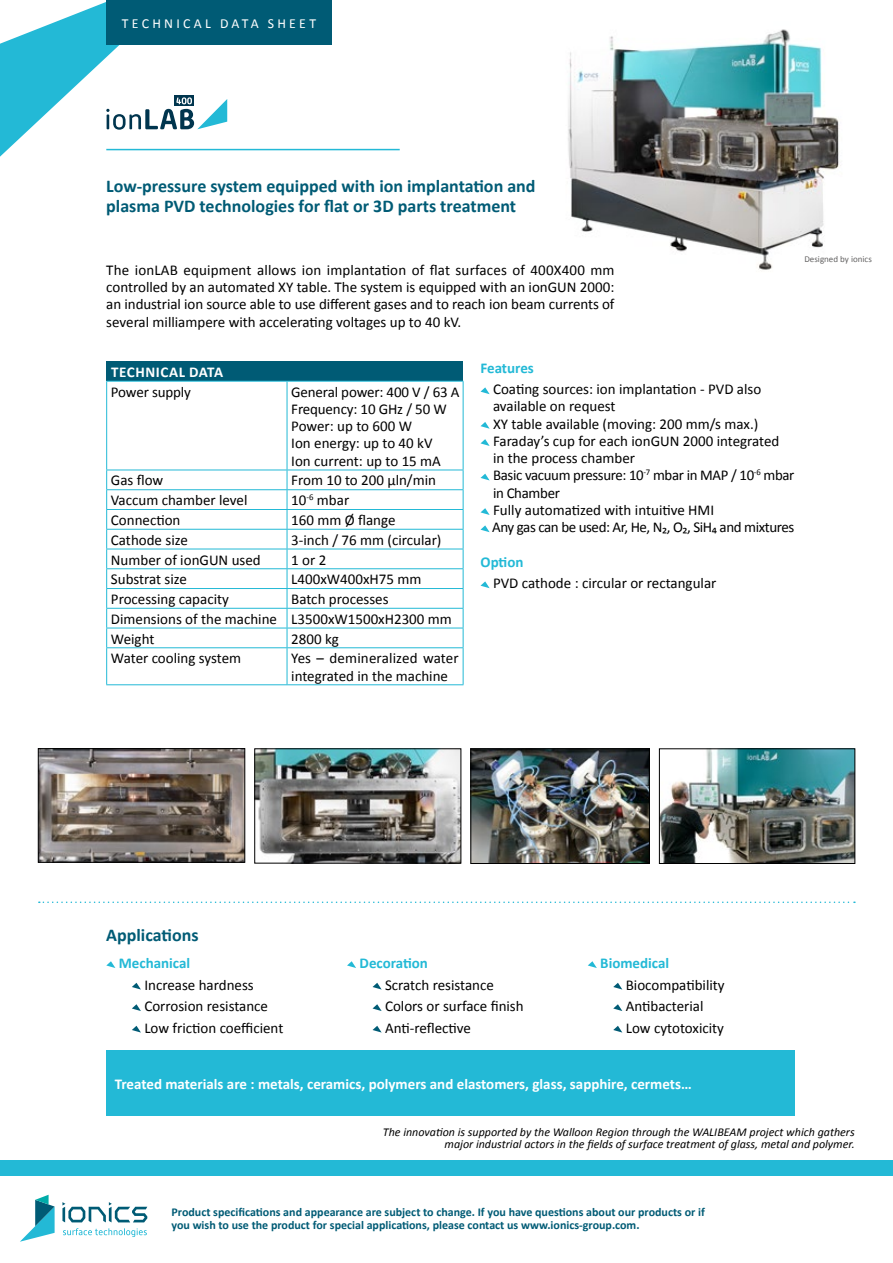
<style>
.page{position:relative;width:893px;height:1263px;background:#fff}
.page>*{position:absolute;margin:0;border:0;box-sizing:border-box;transform-origin:0 0}
.t1{font:700 18px/19.8px "Calibri";color:#005b75}
.t2{font:15px/17.2px "Calibri";color:#000}
.t3{font:700 15px "Calibri";color:#fff}
.t4{font:700 15px "Calibri";color:#23b9d6}
.t5{font:700 15px "Calibri";letter-spacing:.04em;color:#fff}
.t6{font:13.8px "Calibri";letter-spacing:.24em;color:#fff}
.t7{font:700 12px/13.2px "Calibri";color:#005b75}
.t8{font:italic 12px/12px "Calibri";color:#000;text-align:right}
.t9{font:9px "Calibri";color:#646363}
</style>
<div class="page">
<div style="left:0;top:1160px;width:893px;height:16px;background:#23b9d6"></div>
<img style="left:568px;top:29px;width:273px;height:241px">
<img style="left:40px;top:750px;width:203px;height:110px">
<div style="left:38px;top:748px;width:207px;height:114px;border:1px solid #000"></div>
<img style="left:257px;top:750px;width:202px;height:111px">
<div style="left:255px;top:748px;width:206px;height:115px;border:1px solid #000"></div>
<img style="left:473px;top:751px;width:175px;height:111px">
<div style="left:471px;top:749px;width:179px;height:115px;border:1px solid #000"></div>
<img style="left:661px;top:751px;width:192px;height:111px">
<div style="left:659px;top:749px;width:196px;height:115px;border:1px solid #000"></div>
<svg style="left:106px;top:961px;width:9px;height:7px"></svg>
<svg style="left:132px;top:983px;width:9px;height:6px"></svg>
<svg style="left:132px;top:1004px;width:9px;height:7px"></svg>
<svg style="left:132px;top:1026px;width:9px;height:6px"></svg>
<svg style="left:347px;top:961px;width:9px;height:7px"></svg>
<svg style="left:373px;top:983px;width:9px;height:6px"></svg>
<svg style="left:373px;top:1004px;width:9px;height:7px"></svg>
<svg style="left:373px;top:1026px;width:9px;height:6px"></svg>
<svg style="left:588px;top:961px;width:9px;height:7px"></svg>
<svg style="left:613px;top:983px;width:9px;height:6px"></svg>
<svg style="left:613px;top:1004px;width:9px;height:7px"></svg>
<svg style="left:613px;top:1026px;width:9px;height:6px"></svg>
<hr style="left:106px;top:149px;width:294px;height:1px;background:#23b9d6">
<div style="left:106px;top:1050px;width:688px;height:65px;background:#23b9d6"></div>
<div style="left:106px;top:0;width:226px;height:45px;background:#005b75"></div>
<div style="left:107px;top:361px;width:356px;height:20px;background:#005b75"></div>
<svg style="left:107px;top:382px;width:356px;height:302px"></svg>
<hr style="left:106px;top:381px;width:181px;height:1px;background:#23b9d6">
<hr style="left:106px;top:382px;width:1px;height:88px;background:#23b9d6">
<hr style="left:287px;top:381px;width:176px;height:1px;background:#23b9d6">
<hr style="left:287px;top:382px;width:1px;height:88px;background:#23b9d6">
<hr style="left:463px;top:382px;width:1px;height:88px;background:#23b9d6">
<hr style="left:106px;top:470px;width:181px;height:1px;background:#23b9d6">
<hr style="left:287px;top:470px;width:176px;height:1px;background:#23b9d6">
<hr style="left:106px;top:489px;width:181px;height:1px;background:#23b9d6">
<hr style="left:287px;top:489px;width:176px;height:1px;background:#23b9d6">
<hr style="left:106px;top:509px;width:181px;height:1px;background:#23b9d6">
<hr style="left:287px;top:509px;width:176px;height:1px;background:#23b9d6">
<hr style="left:106px;top:529px;width:181px;height:1px;background:#23b9d6">
<hr style="left:287px;top:529px;width:176px;height:1px;background:#23b9d6">
<hr style="left:106px;top:549px;width:181px;height:1px;background:#23b9d6">
<hr style="left:287px;top:549px;width:176px;height:1px;background:#23b9d6">
<hr style="left:106px;top:568px;width:181px;height:1px;background:#23b9d6">
<hr style="left:287px;top:568px;width:176px;height:1px;background:#23b9d6">
<hr style="left:106px;top:588px;width:181px;height:1px;background:#23b9d6">
<hr style="left:287px;top:588px;width:176px;height:1px;background:#23b9d6">
<hr style="left:106px;top:608px;width:181px;height:1px;background:#23b9d6">
<hr style="left:287px;top:608px;width:176px;height:1px;background:#23b9d6">
<hr style="left:106px;top:628px;width:181px;height:1px;background:#23b9d6">
<svg style="left:106px;top:470px;width:1px;height:177px"></svg>
<hr style="left:287px;top:628px;width:176px;height:1px;background:#23b9d6">
<svg style="left:287px;top:470px;width:1px;height:177px"></svg>
<svg style="left:463px;top:470px;width:1px;height:177px"></svg>
<hr style="left:106px;top:647px;width:181px;height:1px;background:#23b9d6">
<hr style="left:106px;top:648px;width:1px;height:36px;background:#23b9d6">
<hr style="left:287px;top:647px;width:176px;height:1px;background:#23b9d6">
<hr style="left:287px;top:648px;width:1px;height:36px;background:#23b9d6">
<hr style="left:463px;top:648px;width:1px;height:36px;background:#23b9d6">
<hr style="left:106px;top:684px;width:181px;height:1px;background:#23b9d6">
<hr style="left:287px;top:684px;width:176px;height:1px;background:#23b9d6">
<svg style="left:480px;top:387px;width:10px;height:7px"></svg>
<svg style="left:480px;top:422px;width:10px;height:7px"></svg>
<svg style="left:480px;top:439px;width:10px;height:7px"></svg>
<svg style="left:480px;top:474px;width:10px;height:6px"></svg>
<svg style="left:480px;top:508px;width:10px;height:7px"></svg>
<svg style="left:480px;top:525px;width:10px;height:7px"></svg>
<svg style="left:480px;top:581px;width:10px;height:7px"></svg>
<svg style="left:0;top:2px;width:227px;height:155px"></svg>
<svg style="left:39px;top:901px;width:816px;height:2px"></svg>
<svg style="left:63px;top:1228px;width:84px;height:9px"></svg>
<svg style="left:20px;top:1195px;width:35px;height:47px"></svg>
<svg style="left:62px;top:1202px;width:85px;height:20px"></svg>
<p class="t6" style="left:122px;top:14px;width:196px">TECHNICAL DATA SHEET</p>
<p class="t1" style="left:106px;top:176px;width:431px">Low-pressure system equipped with ion implantation and plasma PVD technologies for flat or 3D parts treatment</p>
<p class="t2" style="left:106px;top:261px;width:510px;text-align:justify">The ionLAB equipment allows ion implantation of flat surfaces of 400X400 mm controlled by an automated XY table. The system is equipped with an ionGUN 2000: an industrial ion source able to use different gases and to reach ion beam currents of several milliampere with accelerating voltages up to 40 kV.</p>
<p class="t9" style="left:804px;top:253px;width:69px">Designed by ionics</p>
<p class="t5" style="left:111px;top:362px;width:113px">TECHNICAL DATA</p>
<p class="t2" style="left:111px;top:383px;width:82px">Power supply</p>
<p class="t2" style="left:291px;top:383px;width:170px">General power: 400 V / 63 A<br>Frequency: 10 GHz / 50 W<br>Power: up to 600 W<br>Ion energy: up to 40 kV<br>Ion current: up to 15 mA</p>
<p class="t2" style="left:111px;top:472px;width:54px">Gas flow</p>
<p class="t2" style="left:291px;top:472px;width:146px">From 10 to 200 μln/min</p>
<p class="t2" style="left:111px;top:492px;width:138px">Vaccum chamber level</p>
<p class="t2" style="left:291px;top:492px;width:59px">10<sup>-6</sup> mbar</p>
<p class="t2" style="left:111px;top:511px;width:71px">Connection</p>
<p class="t2" style="left:291px;top:511px;width:106px">160 mm Ø flange</p>
<p class="t2" style="left:111px;top:531px;width:78px">Cathode size</p>
<p class="t2" style="left:291px;top:531px;width:152px">3-inch / 76 mm (circular)</p>
<p class="t2" style="left:111px;top:551px;width:151px">Number of ionGUN used</p>
<p class="t2" style="left:291px;top:551px;width:37px">1 or 2</p>
<p class="t2" style="left:111px;top:571px;width:78px">Substrat size</p>
<p class="t2" style="left:291px;top:571px;width:132px">L400xW400xH75 mm</p>
<p class="t2" style="left:111px;top:590px;width:120px">Processing capacity</p>
<p class="t2" style="left:111px;top:589px;width:342px;line-height:19.8px;text-indent:180px">Batch processes<br>Dimensions of the machine L3500xW1500xH2300 mm<br>Weight</p>
<p class="t2" style="left:291px;top:630px;width:49px">2800 kg</p>
<p class="t2" style="left:111px;top:650px;width:132px">Water cooling system</p>
<p class="t2" style="left:291px;top:650px;width:169px">Yes – demineralized water integrated in the machine</p>
<p class="t4" style="left:480px;top:358px;width:55px">Features</p>
<p class="t2" style="left:492px;top:381px;width:304px">Coating sources: ion implantation - PVD also available on request<br>XY table available (moving: 200 mm/s max.)<br>Faraday’s cup for each ionGUN 2000 integrated<br>in the process chamber<br>Basic vacuum pressure: 10<sup>-7</sup> mbar in MAP / 10<sup>-6</sup> mbar in Chamber<br>Fully automatized with intuitive HMI<br>Any gas can be used: Ar, He, N₂, O₂, SiH₄ and mixtures</p>
<p class="t4" style="left:480px;top:552px;width:45px">Option</p>
<p class="t2" style="left:493px;top:575px;width:225px">PVD cathode : circular or rectangular</p>
<p class="t1" style="left:106px;top:925px;width:94px">Applications</p>
<p class="t4" style="left:119px;top:953px;width:73px">Mechanical</p>
<p class="t2" style="left:144px;top:974px;width:140px;line-height:21.5px">Increase hardness<br>Corrosion resistance<br>Low friction coefficient</p>
<p class="t4" style="left:360px;top:953px;width:70px">Decoration</p>
<p class="t2" style="left:385px;top:974px;width:140px;line-height:21.5px">Scratch resistance<br>Colors or surface finish<br>Anti-reflective</p>
<p class="t4" style="left:600px;top:953px;width:70px">Biomedical</p>
<p class="t2" style="left:626px;top:974px;width:100px;line-height:21.5px">Biocompatibility<br>Antibacterial<br>Low cytotoxicity</p>
<p class="t3" style="left:115px;top:1074px;width:578px">Treated materials are : metals, ceramics, polymers and elastomers, glass, sapphire, cermets…</p>
<p class="t8" style="left:383px;top:1125px;width:473px">The innovation is supported by the Walloon Region through the WALIBEAM project which gathers major industrial actors in the fields of surface treatment of glass, metal and polymer.</p>
<p class="t7" style="left:171px;top:1205px;width:535px">Product specifications and appearance are subject to change. If you have questions about our products or if you wish to use the product for special applications, please contact us www.ionics-group.com.</p>
</div>
